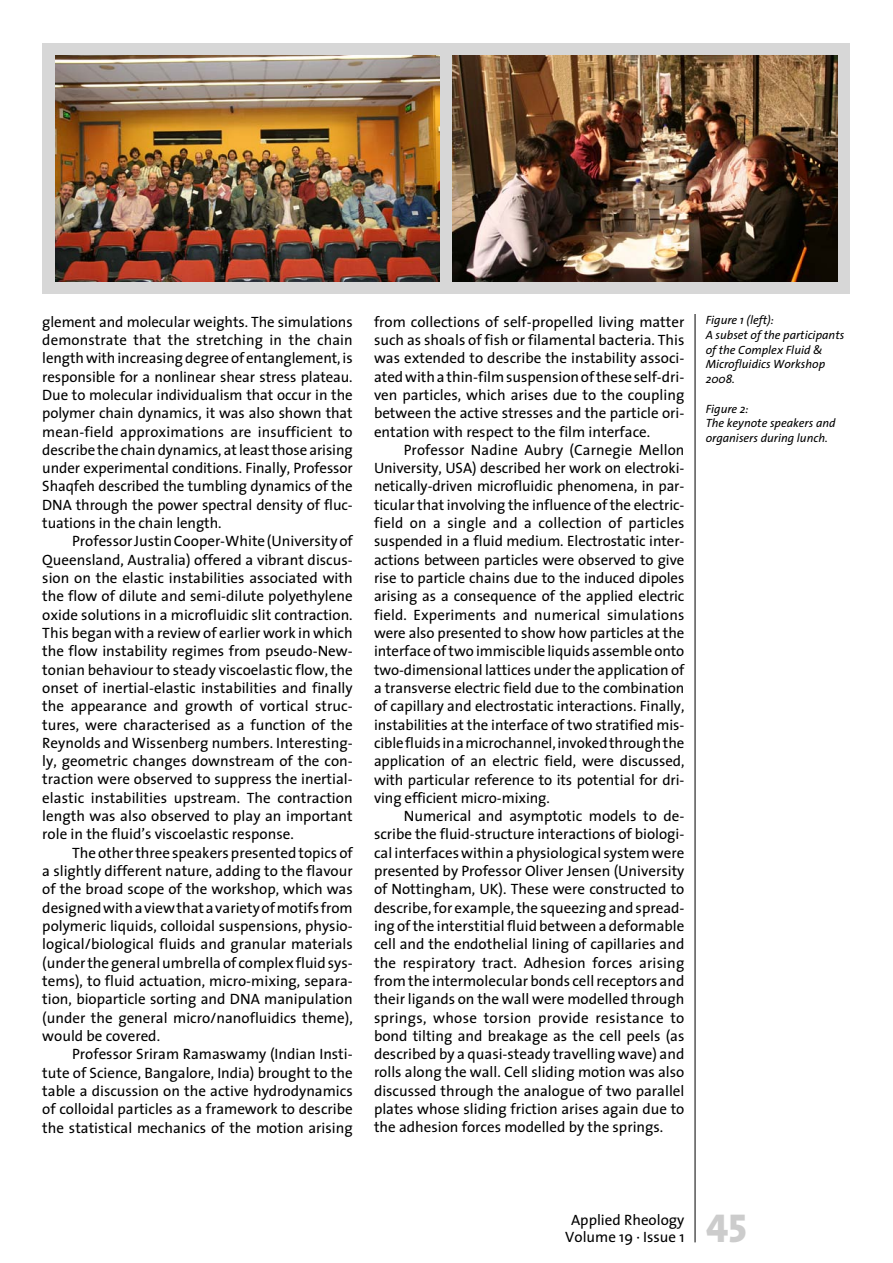
<style>
.page{position:relative;width:893px;height:1263px;background:#fff}
.page>*{position:absolute;margin:0;border:0;box-sizing:border-box;transform-origin:0 0}
.t1{font:40.5px "The Sans Extra Bold Caps";color:#ccc}
.t2{font:15px/18.3px "The Sans";color:#000;text-align:justify}
.t3{font:italic 12px/14.7px "The Sans";color:#000}
</style>
<div class="page">
<hr style="left:695px;top:43px;width:1px;height:1199px;background:#000">
<div style="left:673px;top:286px;width:62px;height:28px;background:#fff"></div>
<div style="left:42px;top:43px;width:808px;height:251px;background:#d7d7d7"></div>
<img style="left:55px;top:56px;width:385px;height:225px">
<img style="left:453px;top:56px;width:384px;height:225px">
<p class="t2" style="left:42px;top:314px;width:312px">glement and molecular weights. The simulations demonstrate that the stretching in the chain length with increasing degree of entanglement, is responsible for a nonlinear shear stress plateau.<br>Due to molecular individualism that occur in the polymer chain dynamics, it was also shown that mean-field approximations are insufficient to describe the chain dynamics, at least those arising under experimental conditions. Finally, Professor Shaqfeh described the tumbling dynamics of the DNA through the power spectral density of fluc&shy;tuations in the chain length.</p>
<p class="t2" style="left:42px;top:533px;width:312px;text-indent:30px">Professor Justin Cooper-White (University of Queensland, Australia) offered a vibrant discus&shy;sion on the elastic instabilities associated with the flow of dilute and semi-dilute polyethylene oxide solutions in a microfluidic slit contraction.<br>This began with a review of earlier work in which the flow instability regimes from pseudo-New&shy;tonian behaviour to steady viscoelastic flow, the onset of inertial-elastic instabilities and finally the appearance and growth of vortical struc&shy;tures, were characterised as a function of the Reynolds and Wissenberg numbers. Interesting&shy;ly, geometric changes downstream of the con&shy;traction were observed to suppress the inertial&shy;elastic instabilities upstream. The contraction length was also observed to play an important role in the fluid’s viscoelastic response.</p>
<p class="t2" style="left:42px;top:845px;width:312px;text-indent:30px">The other three speakers presented topics of a slightly different nature, adding to the flavour of the broad scope of the workshop, which was designed with a view that a variety of motifs from polymeric liquids, colloidal suspensions, physio&shy;logical/biological fluids and granular materials (under the general umbrella of complex fluid sys&shy;tems), to fluid actuation, micro-mixing, separa&shy;tion, bioparticle sorting and DNA manipulation (under the general micro/nanofluidics theme), would be covered.</p>
<p class="t2" style="left:42px;top:1046px;width:312px;text-indent:30px">Professor Sriram Ramaswamy (Indian Insti&shy;tute of Science, Bangalore, India) brought to the table a discussion on the active hydrodynamics of colloidal particles as a framework to describe the statistical mechanics of the motion arising</p>
<p class="t2" style="left:374px;top:314px;width:312px">from collections of self-propelled living matter such as shoals of fish or filamental bacteria. This was extended to describe the instability associ&shy;ated with a thin-film suspension of these self-dri&shy;ven particles, which arises due to the coupling between the active stresses and the particle ori&shy;entation with respect to the film interface.</p>
<p class="t2" style="left:374px;top:442px;width:312px;text-indent:30px">Professor Nadine Aubry (Carnegie Mellon University, USA) described her work on electroki&shy;netically-driven microfluidic phenomena, in par&shy;ticular that involving the influence of the electric&shy;field on a single and a collection of particles suspended in a fluid medium. Electrostatic inter&shy;actions between particles were observed to give rise to particle chains due to the induced dipoles arising as a consequence of the applied electric field. Experiments and numerical simulations were also presented to show how particles at the interface of two immiscible liquids assemble onto two-dimensional lattices under the application of a transverse electric field due to the combination of capillary and electrostatic interactions. Finally, instabilities at the interface of two stratified mis&shy;cible fluids in a microchannel, invoked through the application of an electric field, were discussed, with particular reference to its potential for dri&shy;ving efficient micro-mixing.</p>
<p class="t2" style="left:374px;top:808px;width:312px;text-indent:30px">Numerical and asymptotic models to de&shy;scribe the fluid-structure interactions of biologi&shy;cal interfaces within a physiological system were presented by Professor Oliver Jensen (University of Nottingham, UK). These were constructed to describe, for example, the squeezing and spread&shy;ing of the interstitial fluid between a deformable cell and the endothelial lining of capillaries and the respiratory tract. Adhesion forces arising from the intermolecular bonds cell receptors and their ligands on the wall were modelled through springs, whose torsion provide resistance to bond tilting and breakage as the cell peels (as described by a quasi-steady travelling wave) and rolls along the wall. Cell sliding motion was also discussed through the analogue of two parallel plates whose sliding friction arises again due to the adhesion forces modelled by the springs.</p>
<p class="t3" style="left:706px;top:314px;width:140px">Figure 1 (left):<br>A subset of the participants of the Complex Fluid &amp;<br>Microfluidics Workshop<br>2008.</p>
<p class="t3" style="left:706px;top:402px;width:131px">Figure 2:<br>The keynote speakers and organisers during lunch.</p>
<p class="t2" style="left:565px;top:1212px;width:121px;line-height:17.2px;text-align:center">Applied Rheology<br>Volume 19 · Issue 1</p>
<h1 class="t1" style="left:706px;top:1204px;width:43px">45</h1>
</div>
